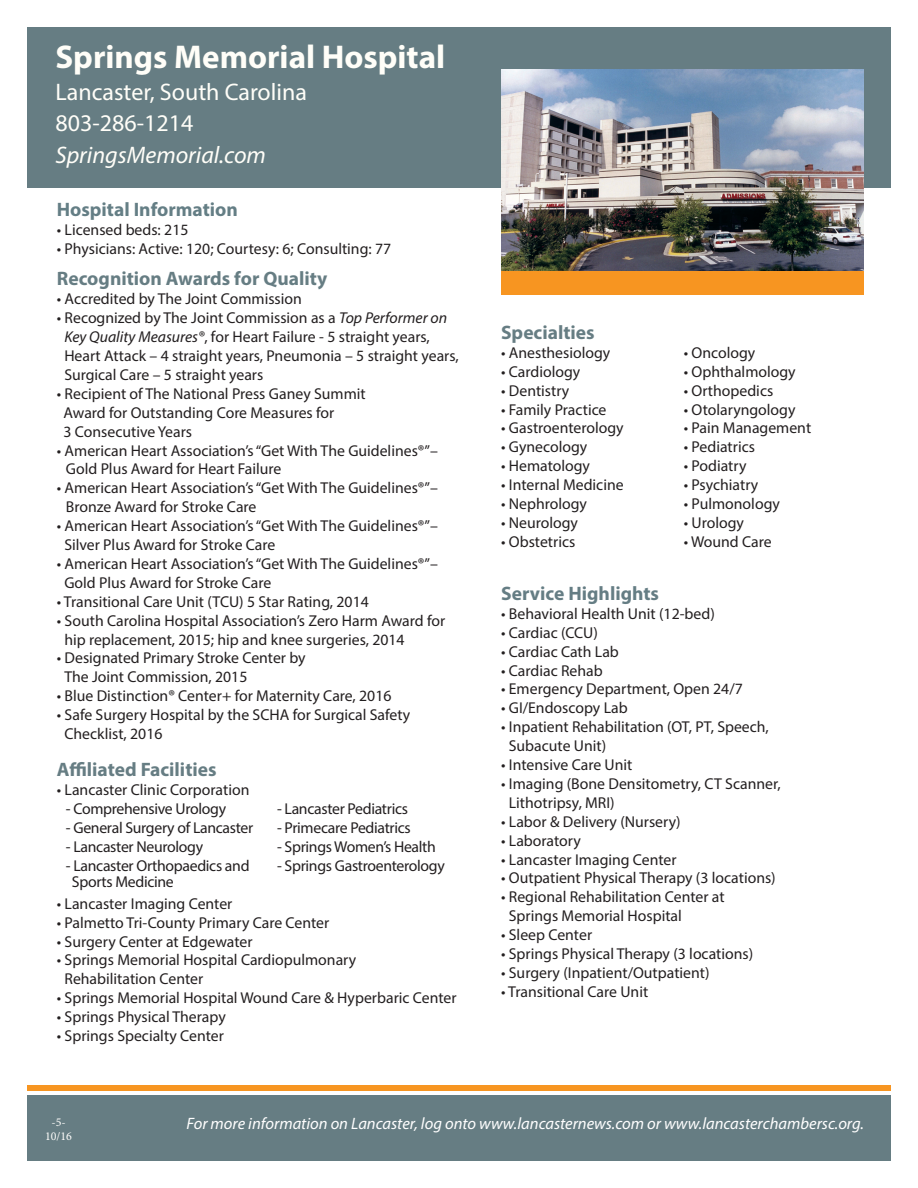
<style>
.page{position:relative;width:918px;height:1188px;background:#fff}
.page>*{position:absolute;margin:0;border:0;box-sizing:border-box;transform-origin:0 0}
.t1{font:700 33px "Myriad Pro";color:#fffef8}
.t2{font:24px "Myriad Pro";color:#fffef8}
.t3{font:italic 24px "Myriad Pro";color:#fffef8}
.t4{font:700 19.5px "Myriad Pro";color:#667d83}
.t5{font:700 19.5px "Myriad Pro";color:#647e85}
.t6{font:700 19.5px "Myriad Pro";color:#657d84}
.t7{font:italic 16.5px "Myriad Pro";color:#fff}
.t8{font:15.75px/18.9px "Myriad Pro";color:#231f20}
.t9{font:15.75px "Myriad Pro";letter-spacing:-.02em;color:#231f20}
.t10{font:12px "Minion Pro";color:#fffefc}
.s1{font-style:italic}
</style>
<div class="page">
<div style="left:27px;top:1095px;width:864px;height:66px;background:#667d83"></div>
<div style="left:27px;top:27px;width:864px;height:161px;background:#667d83"></div>
<img style="left:501px;top:70px;width:363px;height:201px">
<div style="left:27px;top:1085px;width:864px;height:6px;background:#f79521"></div>
<div style="left:501px;top:271px;width:363px;height:24px;background:#f79521"></div>
<p class="t1" style="left:56px;top:36px;width:391px">Springs Memorial Hospital</p>
<p class="t2" style="left:56px;top:77px;width:253px">Lancaster, South Carolina</p>
<p class="t2" style="left:56px;top:108px;width:139px">803-286-1214</p>
<p class="t3" style="left:56px;top:140px;width:212px">SpringsMemorial.com</p>
<p class="t5" style="left:57px;top:197px;width:183px">Hospital Information</p>
<p class="t8" style="left:57px;top:220px;width:133px">• Licensed beds: 215</p>
<p class="t8" style="left:57px;top:239px;width:336px">• Physicians: Active: 120; Courtesy: 6; Consulting: 77</p>
<p class="t4" style="left:57px;top:266px;width:272px">Recognition Awards for Quality</p>
<p class="t8" style="left:57px;top:289px;width:247px">• Accredited by The Joint Commission</p>
<p class="t8" style="left:64px;top:308px;width:396px;text-indent:-8px">• Recognized by The Joint Commission as a <span class="s1">Top Performer on Key Quality Measures®</span>, for Heart Failure - 5 straight years, Heart Attack – 4 straight years, Pneumonia – 5 straight years, Surgical Care – 5 straight years</p>
<p class="t8" style="left:57px;top:384px;width:310px">• Recipient of The National Press Ganey Summit</p>
<p class="t8" style="left:64px;top:403px;width:272px">Award for Outstanding Core Measures for</p>
<p class="t8" style="left:64px;top:422px;width:130px">3 Consecutive Years</p>
<p class="t8" style="left:66px;top:441px;width:374px;text-indent:-9px">• American Heart Association’s “Get With The Guidelines®”–<br>Gold Plus Award for Heart Failure</p>
<p class="t8" style="left:66px;top:478px;width:374px;text-indent:-9px">• American Heart Association’s “Get With The Guidelines®”–<br>Bronze Award for Stroke Care</p>
<p class="t8" style="left:64px;top:516px;width:375px;text-indent:-8px">• American Heart Association’s “Get With The Guidelines®”–<br>Silver Plus Award for Stroke Care</p>
<p class="t8" style="left:64px;top:554px;width:375px;text-indent:-8px">• American Heart Association’s “Get With The Guidelines®”–<br>Gold Plus Award for Stroke Care</p>
<p class="t8" style="left:57px;top:592px;width:314px">• Transitional Care Unit (TCU) 5 Star Rating, 2014</p>
<p class="t8" style="left:64px;top:611px;width:382px;text-indent:-8px">• South Carolina Hospital Association’s Zero Harm Award for hip replacement, 2015; hip and knee surgeries, 2014</p>
<p class="t8" style="left:64px;top:648px;width:243px;text-indent:-8px">• Designated Primary Stroke Center by<br>The Joint Commission, 2015</p>
<p class="t8" style="left:57px;top:686px;width:336px">• Blue Distinction® Center+ for Maternity Care, 2016</p>
<p class="t8" style="left:64px;top:705px;width:347px;text-indent:-8px">• Safe Surgery Hospital by the SCHA for Surgical Safety<br>Checklist, 2016</p>
<p class="t4" style="left:57px;top:757px;width:161px">Affiliated Facilities</p>
<p class="t8" style="left:57px;top:780px;width:194px">• Lancaster Clinic Corporation</p>
<p class="t9" style="left:66px;top:799px;width:162px">- Comprehensive Urology</p>
<p class="t9" style="left:66px;top:818px;width:189px">- General Surgery of Lancaster</p>
<p class="t9" style="left:66px;top:837px;width:139px">- Lancaster Neurology</p>
<p class="t9" style="left:66px;top:856px;width:185px">- Lancaster Orthopaedics and</p>
<p class="t9" style="left:72px;top:872px;width:103px">Sports Medicine</p>
<p class="t9" style="left:277px;top:799px;width:133px">- Lancaster Pediatrics</p>
<p class="t9" style="left:277px;top:818px;width:135px">- Primecare Pediatrics</p>
<p class="t9" style="left:277px;top:837px;width:160px">- Springs Women’s Health</p>
<p class="t9" style="left:277px;top:856px;width:169px">- Springs Gastroenterology</p>
<p class="t8" style="left:57px;top:894px;width:177px">• Lancaster Imaging Center</p>
<p class="t8" style="left:57px;top:913px;width:274px">• Palmetto Tri-County Primary Care Center</p>
<p class="t8" style="left:57px;top:932px;width:197px">• Surgery Center at Edgewater</p>
<p class="t8" style="left:57px;top:950px;width:301px">• Springs Memorial Hospital Cardiopulmonary</p>
<p class="t8" style="left:64px;top:969px;width:140px">Rehabilitation Center</p>
<p class="t8" style="left:57px;top:988px;width:401px">• Springs Memorial Hospital Wound Care &amp; Hyperbaric Center</p>
<p class="t8" style="left:57px;top:1007px;width:170px">• Springs Physical Therapy</p>
<p class="t8" style="left:57px;top:1026px;width:168px">• Springs Specialty Center</p>
<p class="t4" style="left:501px;top:320px;width:95px">Specialties</p>
<p class="t8" style="left:501px;top:343px;width:111px">• Anesthesiology</p>
<p class="t8" style="left:501px;top:362px;width:81px">• Cardiology</p>
<p class="t8" style="left:501px;top:381px;width:70px">• Dentistry</p>
<p class="t8" style="left:501px;top:400px;width:107px">• Family Practice</p>
<p class="t8" style="left:501px;top:419px;width:124px">• Gastroenterology</p>
<p class="t8" style="left:501px;top:437px;width:88px">• Gynecology</p>
<p class="t8" style="left:501px;top:456px;width:90px">• Hematology</p>
<p class="t8" style="left:501px;top:475px;width:124px">• Internal Medicine</p>
<p class="t8" style="left:501px;top:494px;width:87px">• Nephrology</p>
<p class="t8" style="left:501px;top:513px;width:78px">• Neurology</p>
<p class="t8" style="left:501px;top:532px;width:76px">• Obstetrics</p>
<p class="t8" style="left:684px;top:343px;width:73px">• Oncology</p>
<p class="t8" style="left:684px;top:362px;width:113px">• Ophthalmology</p>
<p class="t8" style="left:684px;top:381px;width:91px">• Orthopedics</p>
<p class="t8" style="left:684px;top:400px;width:113px">• Otolaryngology</p>
<p class="t8" style="left:684px;top:419px;width:129px">• Pain Management</p>
<p class="t8" style="left:684px;top:437px;width:73px">• Pediatrics</p>
<p class="t8" style="left:684px;top:456px;width:64px">• Podiatry</p>
<p class="t8" style="left:684px;top:475px;width:76px">• Psychiatry</p>
<p class="t8" style="left:684px;top:494px;width:98px">• Pulmonology</p>
<p class="t8" style="left:684px;top:513px;width:62px">• Urology</p>
<p class="t8" style="left:684px;top:532px;width:89px">• Wound Care</p>
<p class="t6" style="left:501px;top:581px;width:159px">Service Highlights</p>
<p class="t8" style="left:501px;top:604px;width:215px">• Behavioral Health Unit (12-bed)</p>
<p class="t8" style="left:501px;top:623px;width:98px">• Cardiac (CCU)</p>
<p class="t8" style="left:501px;top:642px;width:119px">• Cardiac Cath Lab</p>
<p class="t8" style="left:501px;top:661px;width:103px">• Cardiac Rehab</p>
<p class="t8" style="left:501px;top:680px;width:243px">• Emergency Department, Open 24/7</p>
<p class="t8" style="left:501px;top:698px;width:128px">• GI/Endoscopy Lab</p>
<p class="t8" style="left:501px;top:717px;width:269px">• Inpatient Rehabilitation (OT, PT, Speech,</p>
<p class="t8" style="left:509px;top:736px;width:99px">Subacute Unit)</p>
<p class="t8" style="left:501px;top:755px;width:133px">• Intensive Care Unit</p>
<p class="t8" style="left:501px;top:774px;width:281px">• Imaging (Bone Densitometry, CT Scanner,</p>
<p class="t8" style="left:509px;top:793px;width:107px">Lithotripsy, MRI)</p>
<p class="t8" style="left:501px;top:812px;width:181px">• Labor &amp; Delivery (Nursery)</p>
<p class="t8" style="left:501px;top:831px;width:81px">• Laboratory</p>
<p class="t8" style="left:501px;top:850px;width:177px">• Lancaster Imaging Center</p>
<p class="t8" style="left:501px;top:869px;width:276px">• Outpatient Physical Therapy (3 locations)</p>
<p class="t8" style="left:501px;top:887px;width:225px">• Regional Rehabilitation Center at</p>
<p class="t8" style="left:509px;top:906px;width:175px">Springs Memorial Hospital</p>
<p class="t8" style="left:501px;top:925px;width:93px">• Sleep Center</p>
<p class="t8" style="left:501px;top:944px;width:254px">• Springs Physical Therapy (3 locations)</p>
<p class="t8" style="left:501px;top:963px;width:210px">• Surgery (Inpatient/Outpatient)</p>
<p class="t8" style="left:501px;top:982px;width:149px">• Transitional Care Unit</p>
<p class="t10" style="left:51px;top:1114px;width:16px">-5-</p>
<p class="t10" style="left:45px;top:1128px;width:29px">10/16</p>
<p class="t7" style="left:187px;top:1114px;width:679px">For more information on Lancaster, log onto www.lancasternews.com or www.lancasterchambersc.org.</p>
</div>
